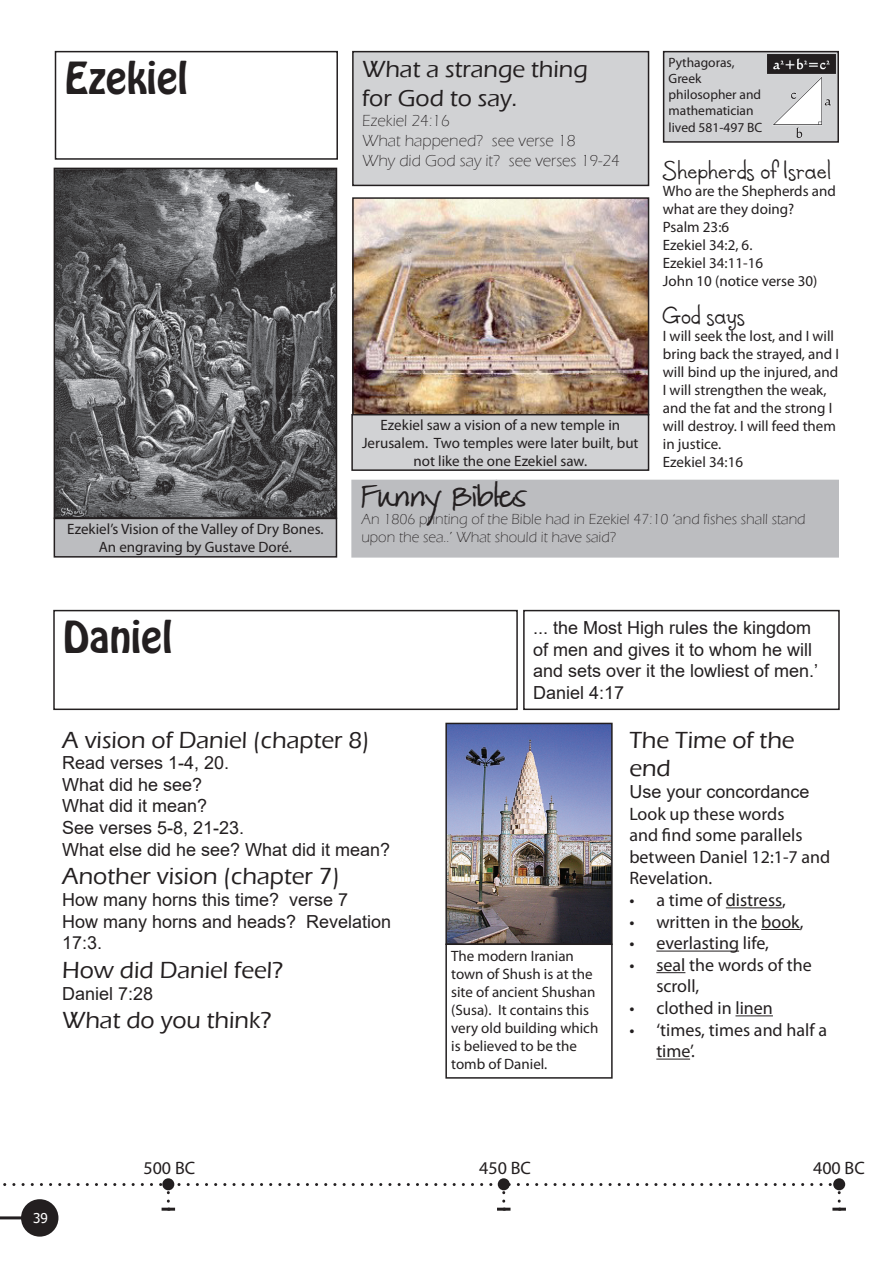
<style>
.page{position:relative;width:893px;height:1263px;background:#fff}
.page>*{position:absolute;margin:0;border:0;box-sizing:border-box;transform-origin:0 0}
.Hobo_large{font:39px "Hobo Std";color:#231f20}
.Eras_medium{font:500 24px/28.8px "Eras ITC";color:#231f20}
.Halcyon_small{font:24px "Halcyon";color:#231f20}
.Eras_medium-2{font:24px "FG Matilda";color:#231f20}
.Body_text{font:18px/21.6px "Arial";color:#231f20}
.Body_text-2{font:18px/21.6px "Myriad Pro";color:#231f20}
.Eras_small{font:300 16.5px "Eras ITC";color:#231f20}
.Body_text_small{font:15px/18px "Myriad Pro";color:#231f20}
.Eras_small-2{font:300 15px/18px "Eras ITC";color:#231f20}
.Body_text-3{font:13.5px/16.2px "Myriad Pro";color:#231f20}
.t1{font:13.5px "Tahoma";color:#fff}
</style>
<div class="page">
<svg style="left:838px;top:1192px;width:3px;height:16px"></svg>
<div style="left:833px;top:1178px;width:12px;height:12px;background:#231f20;border-radius:50%"></div>
<hr style="left:832px;top:1208px;width:14px;height:3px;background:#231f20">
<div style="left:498px;top:1178px;width:12px;height:12px;background:#231f20;border-radius:50%"></div>
<svg style="left:497px;top:1192px;width:13px;height:19px"></svg>
<svg style="left:3px;top:1183px;width:831px;height:3px"></svg>
<div style="left:162px;top:1178px;width:12px;height:12px;background:#231f20;border-radius:50%"></div>
<svg style="left:162px;top:1192px;width:13px;height:19px"></svg>
<div style="left:21px;top:1199px;width:37px;height:37px;background:#231f20;border-radius:50%"></div>
<hr style="left:0;top:1216px;width:41px;height:3px;background:#231f20">
<hr style="left:726px;top:907px;width:56px;height:1px;background:#231f20">
<hr style="left:761px;top:929px;width:39px;height:1px;background:#231f20">
<hr style="left:656px;top:951px;width:83px;height:1px;background:#231f20">
<svg style="left:656px;top:972px;width:29px;height:1px"></svg>
<hr style="left:735px;top:1015px;width:38px;height:1px;background:#231f20">
<hr style="left:656px;top:1059px;width:34px;height:1px;background:#231f20">
<div style="left:523px;top:610px;width:317px;height:100px;border:2px solid #231f20"></div>
<div style="left:53px;top:610px;width:465px;height:100px;border:2px solid #231f20"></div>
<img style="left:448px;top:726px;width:162px;height:216px">
<div style="left:445px;top:723px;width:168px;height:222px;border:2px solid #231f20"></div>
<div style="left:445px;top:943px;width:168px;height:136px;border:2px solid #231f20"></div>
<div style="left:353px;top:52px;width:295px;height:133px;background:#d1d2d4"></div>
<div style="left:352px;top:51px;width:297px;height:135px;border:2px solid #231f20"></div>
<div style="left:352px;top:480px;width:486px;height:77px;background:#bcbdc0"></div>
<div style="left:351px;top:480px;width:488px;height:78px;border:2px solid #bcbdc0"></div>
<div style="left:55px;top:51px;width:283px;height:109px;border:2px solid #231f20"></div>
<div style="left:664px;top:52px;width:174px;height:90px;background:#d1d2d4"></div>
<div style="left:663px;top:51px;width:176px;height:92px;border:2px solid #231f20"></div>
<img style="left:768px;top:55px;width:67px;height:83px">
<div style="left:54px;top:518px;width:282px;height:39px;background:#bcbdc0"></div>
<div style="left:54px;top:518px;width:283px;height:40px;border:2px solid #231f20"></div>
<img style="left:57px;top:171px;width:277px;height:345px">
<div style="left:54px;top:168px;width:283px;height:351px;border:2px solid #231f20"></div>
<img style="left:355px;top:200px;width:291px;height:212px">
<div style="left:352px;top:197px;width:297px;height:218px;border:2px solid #231f20"></div>
<div style="left:352px;top:415px;width:296px;height:55px;background:#d1d2d4"></div>
<div style="left:351px;top:414px;width:298px;height:57px;border:2px solid #231f20"></div>
<p class="Hobo_large" style="left:65px;top:51px;width:124px">Ezekiel</p>
<p class="Body_text-3" style="left:669px;top:54px;width:95px">Pythagoras,<br>Greek philosopher and mathematician lived 581-497 BC</p>
<p class="Eras_medium" style="left:362px;top:55px;width:227px">What a strange thing</p>
<p class="Eras_medium" style="left:362px;top:84px;width:157px">for God to say.</p>
<p class="Eras_small" style="left:362px;top:111px;width:89px">Ezekiel 24:16</p>
<p class="Eras_small" style="left:362px;top:131px;width:215px">What happened? see verse 18</p>
<p class="Eras_small" style="left:362px;top:151px;width:259px">Why did God say it? see verses 19-24</p>
<p class="Halcyon_small" style="left:663px;top:153px;width:170px">Shepherds of Israel</p>
<p class="Body_text_small" style="left:663px;top:181px;width:174px">Who are the Shepherds and what are they doing?</p>
<p class="Body_text_small" style="left:663px;top:217px;width:68px">Psalm 23:6</p>
<p class="Body_text_small" style="left:663px;top:235px;width:91px">Ezekiel 34:2, 6.</p>
<p class="Body_text_small" style="left:663px;top:253px;width:102px">Ezekiel 34:11-16</p>
<p class="Body_text_small" style="left:663px;top:271px;width:156px">John 10 (notice verse 30)</p>
<p class="Body_text_small" style="left:67px;top:520px;width:258px;text-align:center">Ezekiel’s Vision of the Valley of Dry Bones.<br>An engraving by Gustave Doré.</p>
<p class="Hobo_large" style="left:63px;top:610px;width:110px">Daniel</p>
<p class="Body_text_small" style="left:362px;top:416px;width:278px;text-align:center">Ezekiel saw a vision of a new temple in<br>Jerusalem. Two temples were later built, but not like the one Ezekiel saw.</p>
<p class="Halcyon_small" style="left:663px;top:298px;width:84px">God says</p>
<p class="Body_text_small" style="left:663px;top:326px;width:178px">I will seek the lost, and I will bring back the strayed, and I will bind up the injured, and<br>I will strengthen the weak, and the fat and the strong I will destroy. I will feed them in justice.</p>
<p class="Body_text_small" style="left:663px;top:452px;width:82px">Ezekiel 34:16</p>
<p class="Eras_medium-2" style="left:361px;top:484px;width:166px">Funny Bibles</p>
<p class="Eras_small-2" style="left:361px;top:510px;width:446px">An 1806 printing of the Bible had in Ezekiel 47:10 ‘and fishes shall stand upon the sea..’ What should it have said?</p>
<p class="Body_text" style="left:533px;top:617px;width:287px">... the Most High rules the kingdom of men and gives it to whom he will and sets over it the lowliest of men.’<br>Daniel 4:17</p>
<p class="Eras_medium" style="left:62px;top:725px;width:309px">A vision of Daniel (chapter 8)</p>
<p class="Body_text" style="left:62px;top:752px;width:169px">Read verses 1-4, 20.</p>
<p class="Body_text" style="left:62px;top:774px;width:184px">What did he see?<br>What did it mean?<br>See verses 5-8, 21-23.</p>
<p class="Body_text" style="left:62px;top:838px;width:330px">What else did he see? What did it mean?</p>
<p class="Eras_medium" style="left:62px;top:862px;width:280px">Another vision (chapter 7)</p>
<p class="Body_text" style="left:62px;top:889px;width:288px">How many horns this time? verse 7</p>
<p class="Body_text" style="left:62px;top:910px;width:331px">How many horns and heads? Revelation<br>17:3.</p>
<p class="Eras_medium" style="left:62px;top:956px;width:223px">How did Daniel feel?</p>
<p class="Body_text" style="left:62px;top:982px;width:93px">Daniel 7:28</p>
<p class="Eras_medium" style="left:62px;top:1006px;width:211px">What do you think?</p>
<p class="Body_text_small" style="left:451px;top:946px;width:149px">The modern Iranian town of Shush is at the site of ancient Shushan (Susa). It contains this very old building which is believed to be the tomb of Daniel.</p>
<p class="Eras_medium" style="left:629px;top:725px;width:167px">The Time of the end</p>
<p class="Body_text" style="left:629px;top:781px;width:182px">Use your concordance</p>
<p class="Body_text-2" style="left:629px;top:802px;width:203px">Look up these words<br>and find some parallels between Daniel 12:1-7 and<br>Revelation.</p>
<p class="Body_text-2" style="left:629px;top:889px;width:158px">• a time of distress,</p>
<p class="Body_text-2" style="left:629px;top:910px;width:176px">• written in the book,</p>
<p class="Body_text-2" style="left:629px;top:932px;width:141px">• everlasting life,</p>
<p class="Body_text-2" style="left:656px;top:954px;width:157px;text-indent:-27px">• seal the words of the scroll,</p>
<p class="Body_text-2" style="left:629px;top:997px;width:145px">• clothed in linen</p>
<p class="Body_text-2" style="left:656px;top:1018px;width:172px;text-indent:-27px">• ‘times, times and half a time’.</p>
<p class="t1" style="left:33px;top:1208px;width:16px">39</p>
<p class="Body_text-2" style="left:144px;top:1157px;width:53px">500 BC</p>
<p class="Body_text-2" style="left:479px;top:1157px;width:53px">450 BC</p>
<p class="Body_text-2" style="left:813px;top:1157px;width:53px">400 BC</p>
</div>
